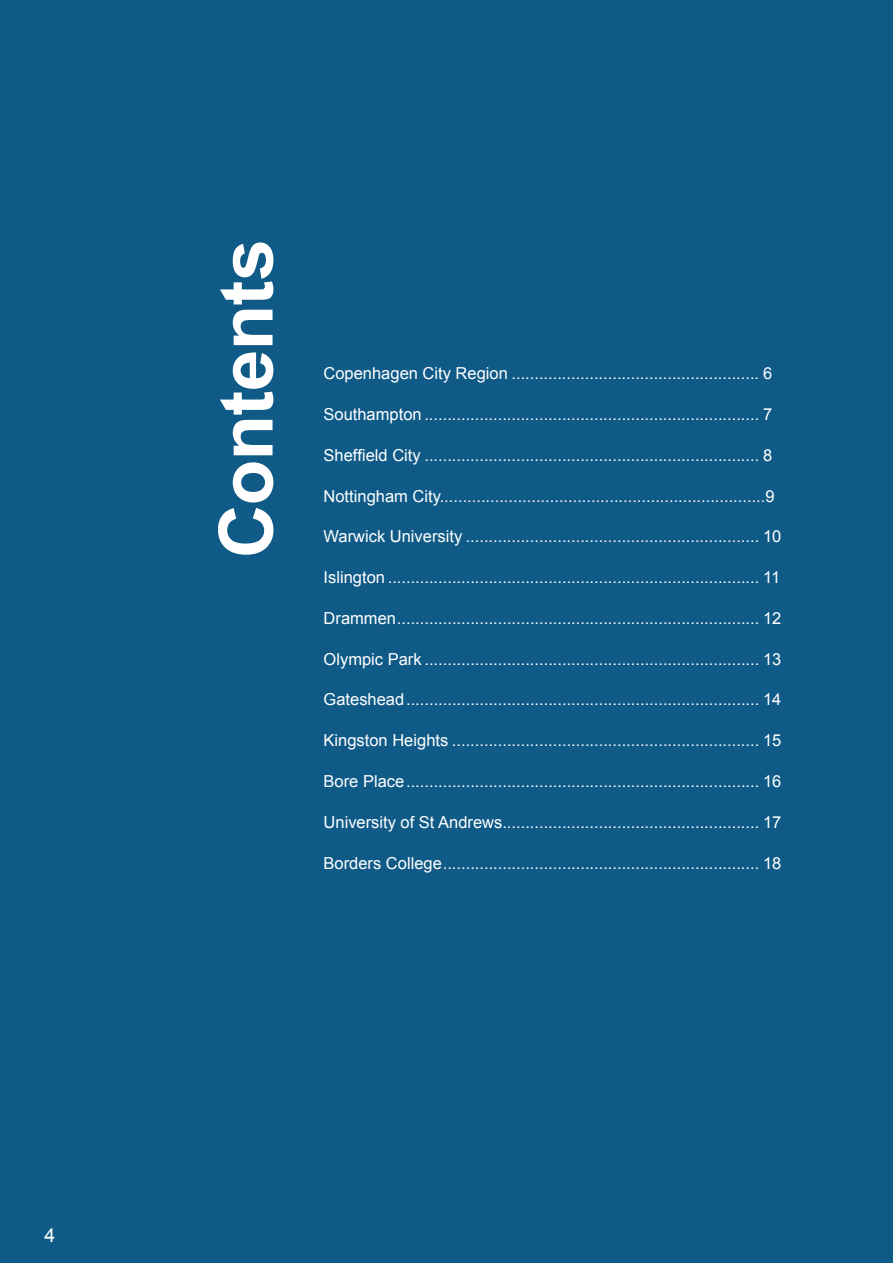
<style>
.page{position:relative;width:893px;height:1263px;background:#0f5a87}
.page>*{position:absolute;margin:0;border:0;box-sizing:border-box;transform-origin:0 0}
.t1{font:700 75px "Arial";letter-spacing:-.015em;color:#fff}
.t2{font:19.5px "Arial";color:#fff}
.t3{font:16.5px "Arial";color:#fff}
</style>
<div class="page">
<p class="t2" style="left:44px;top:1222px;width:12px">4</p>
<h1 class="t1" style="left:196px;top:558px;width:321px;rotate:-90deg">Contents</h1>
<p class="t3" style="left:324px;top:363px;width:450px">Copenhagen City Region ...................................................... 6</p>
<p class="t3" style="left:324px;top:403px;width:450px">Southampton ......................................................................... 7</p>
<p class="t3" style="left:324px;top:444px;width:450px">Sheffield City ......................................................................... 8</p>
<p class="t3" style="left:324px;top:485px;width:453px">Nottingham City.......................................................................9</p>
<p class="t3" style="left:324px;top:526px;width:459px">Warwick University ................................................................ 10</p>
<p class="t3" style="left:324px;top:567px;width:458px">Islington ................................................................................. 11</p>
<p class="t3" style="left:324px;top:607px;width:459px">Drammen............................................................................... 12</p>
<p class="t3" style="left:324px;top:648px;width:459px">Olympic Park ......................................................................... 13</p>
<p class="t3" style="left:324px;top:689px;width:459px">Gateshead............................................................................. 14</p>
<p class="t3" style="left:324px;top:730px;width:459px">Kingston Heights ................................................................... 15</p>
<p class="t3" style="left:324px;top:770px;width:459px">Bore Place............................................................................. 16</p>
<p class="t3" style="left:324px;top:811px;width:459px">University of St Andrews........................................................ 17</p>
<p class="t3" style="left:324px;top:852px;width:459px">Borders College..................................................................... 18</p>
</div>
